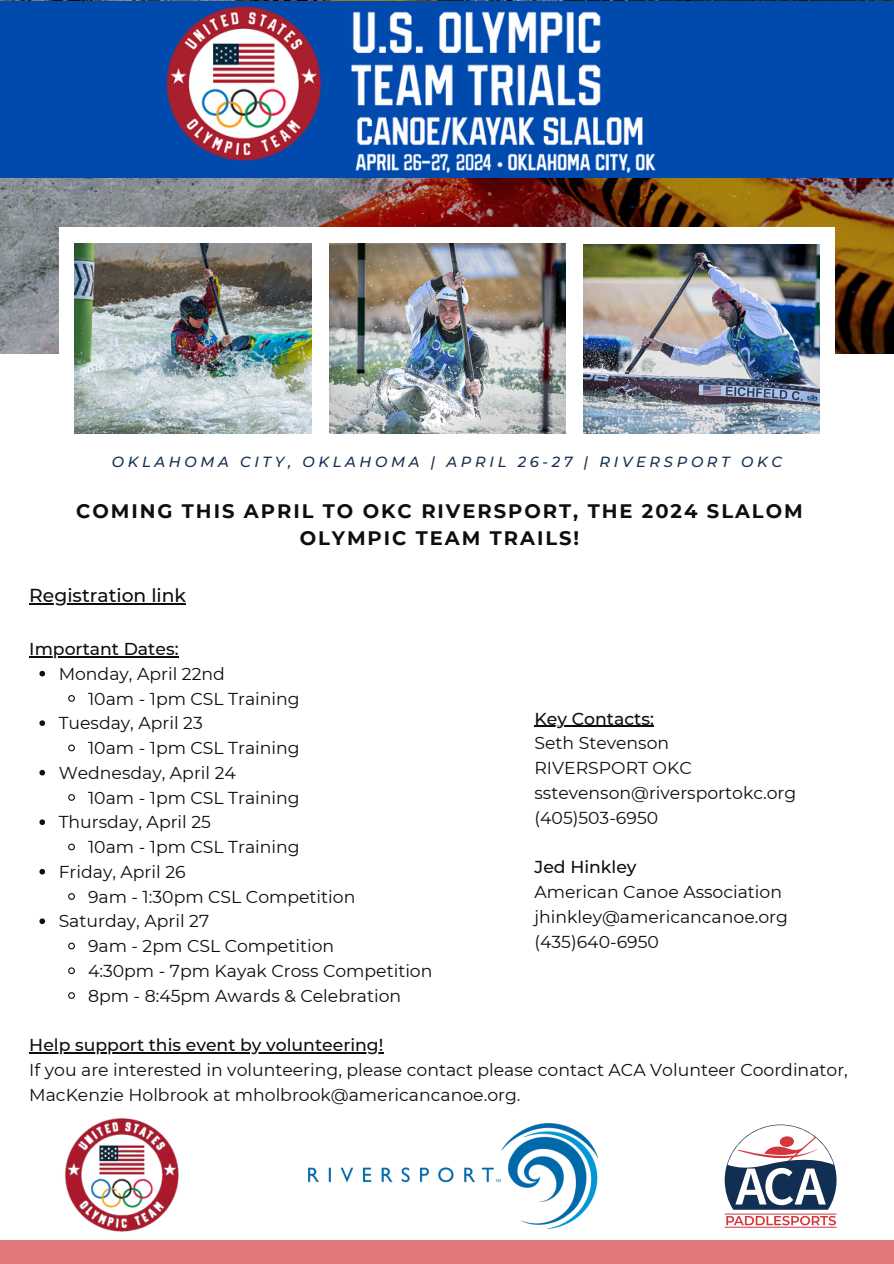
<style>
.page{position:relative;width:894px;height:1264px;background:#fff}
.page>*{position:absolute;margin:0;border:0;box-sizing:border-box;transform-origin:0 0}
.t1{font:700 19.5px/27px "Montserrat";letter-spacing:.1em;color:#0e0e0e;text-align:center}
.t2{font:500 18.75px "Montserrat";color:#0e0e0e}
.t3{font:17.25px/24.8px "Montserrat";color:#0e0e0e}
.t4{font:500 17.25px "Montserrat";color:#0e0e0e}
.t5{font:italic 500 14.7px "Montserrat";letter-spacing:.25em;color:#143053}
.s1{font-weight:500}
</style>
<div class="page">
<img style="left:0;top:0;width:893px;height:353px">
<div style="left:59px;top:227px;width:775px;height:209px;background:#fff"></div>
<img style="left:75px;top:243px;width:236px;height:190px">
<img style="left:329px;top:243px;width:236px;height:190px">
<img style="left:583px;top:244px;width:236px;height:189px">
<div style="left:0;top:1px;width:893px;height:177px;background:#004aad"></div>
<div style="left:0;top:1240px;width:893px;height:23px;background:#e27779"></div>
<svg style="left:724px;top:1124px;width:112px;height:85px"></svg>
<svg style="left:726px;top:1215px;width:109px;height:10px"></svg>
<hr style="left:724px;top:1226px;width:112px;height:1px;background:#d5363d">
<hr style="left:724px;top:1213px;width:112px;height:1px;background:#d5363d">
<img style="left:308px;top:1123px;width:289px;height:105px">
<img style="left:64px;top:1118px;width:115px;height:114px">
<img style="left:120px;top:0;width:581px;height:218px">
<hr style="left:29px;top:603px;width:157px;height:1px;background:#0e0e0e">
<hr style="left:29px;top:656px;width:149px;height:1px;background:#0e0e0e">
<svg style="left:39px;top:670px;width:6px;height:6px"></svg>
<svg style="left:68px;top:695px;width:7px;height:7px"></svg>
<svg style="left:39px;top:720px;width:6px;height:6px"></svg>
<svg style="left:68px;top:744px;width:7px;height:8px"></svg>
<svg style="left:39px;top:770px;width:6px;height:5px"></svg>
<svg style="left:68px;top:794px;width:7px;height:7px"></svg>
<svg style="left:39px;top:819px;width:6px;height:6px"></svg>
<svg style="left:68px;top:843px;width:7px;height:8px"></svg>
<svg style="left:39px;top:868px;width:6px;height:6px"></svg>
<svg style="left:68px;top:893px;width:7px;height:7px"></svg>
<svg style="left:39px;top:918px;width:6px;height:6px"></svg>
<svg style="left:68px;top:942px;width:7px;height:8px"></svg>
<svg style="left:68px;top:967px;width:7px;height:8px"></svg>
<svg style="left:68px;top:992px;width:7px;height:7px"></svg>
<hr style="left:29px;top:1052px;width:354px;height:1px;background:#0e0e0e">
<hr style="left:534px;top:725px;width:119px;height:2px;background:#0e0e0e">
<p class="t5" style="left:112px;top:453px;width:671px">OKLAHOMA CITY, OKLAHOMA | APRIL 26-27 | RIVERSPORT OKC</p>
<p class="t1" style="left:76px;top:497px;width:727px">COMING THIS APRIL TO OKC RIVERSPORT, THE 2024 SLALOM<br>OLYMPIC TEAM TRAILS!</p>
<h2 class="t2" style="left:29px;top:584px;width:158px">Registration link</h2>
<h3 class="t4" style="left:29px;top:638px;width:151px">Important Dates:</h3>
<p class="t3" style="left:59px;top:661px;width:168px">Monday, April 22nd</p>
<p class="t3" style="left:88px;top:686px;width:213px">10am - 1pm CSL Training</p>
<p class="t3" style="left:59px;top:710px;width:146px">Tuesday, April 23</p>
<p class="t3" style="left:88px;top:735px;width:213px">10am - 1pm CSL Training</p>
<p class="t3" style="left:59px;top:760px;width:179px">Wednesday, April 24</p>
<p class="t3" style="left:88px;top:785px;width:213px">10am - 1pm CSL Training</p>
<p class="t3" style="left:59px;top:809px;width:154px">Thursday, April 25</p>
<p class="t3" style="left:88px;top:834px;width:213px">10am - 1pm CSL Training</p>
<p class="t3" style="left:59px;top:859px;width:128px">Friday, April 26</p>
<p class="t3" style="left:88px;top:884px;width:269px">9am - 1:30pm CSL Competition</p>
<p class="t3" style="left:59px;top:908px;width:152px">Saturday, April 27</p>
<p class="t3" style="left:88px;top:933px;width:247px">9am - 2pm CSL Competition</p>
<p class="t3" style="left:88px;top:958px;width:346px">4:30pm - 7pm Kayak Cross Competition</p>
<p class="t3" style="left:88px;top:983px;width:315px">8pm - 8:45pm Awards &amp; Celebration</p>
<h4 class="t3" style="left:29px;top:1032px;width:819px"><span class="s1">Help support this event by volunteering!<br></span>If you are interested in volunteering, please contact please contact ACA Volunteer Coordinator,<br>MacKenzie Holbrook at mholbrook@americancanoe.org.</h4>
<h4 class="t3" style="left:534px;top:706px;width:263px"><span class="s1">Key Contacts:<br></span>Seth Stevenson<br>RIVERSPORT OKC sstevenson@riversportokc.org (405)503-6950</h4>
<h4 class="t3" style="left:534px;top:854px;width:255px"><span class="s1">Jed Hinkley<br></span>American Canoe Association jhinkley@americancanoe.org (435)640-6950</h4>
</div>
